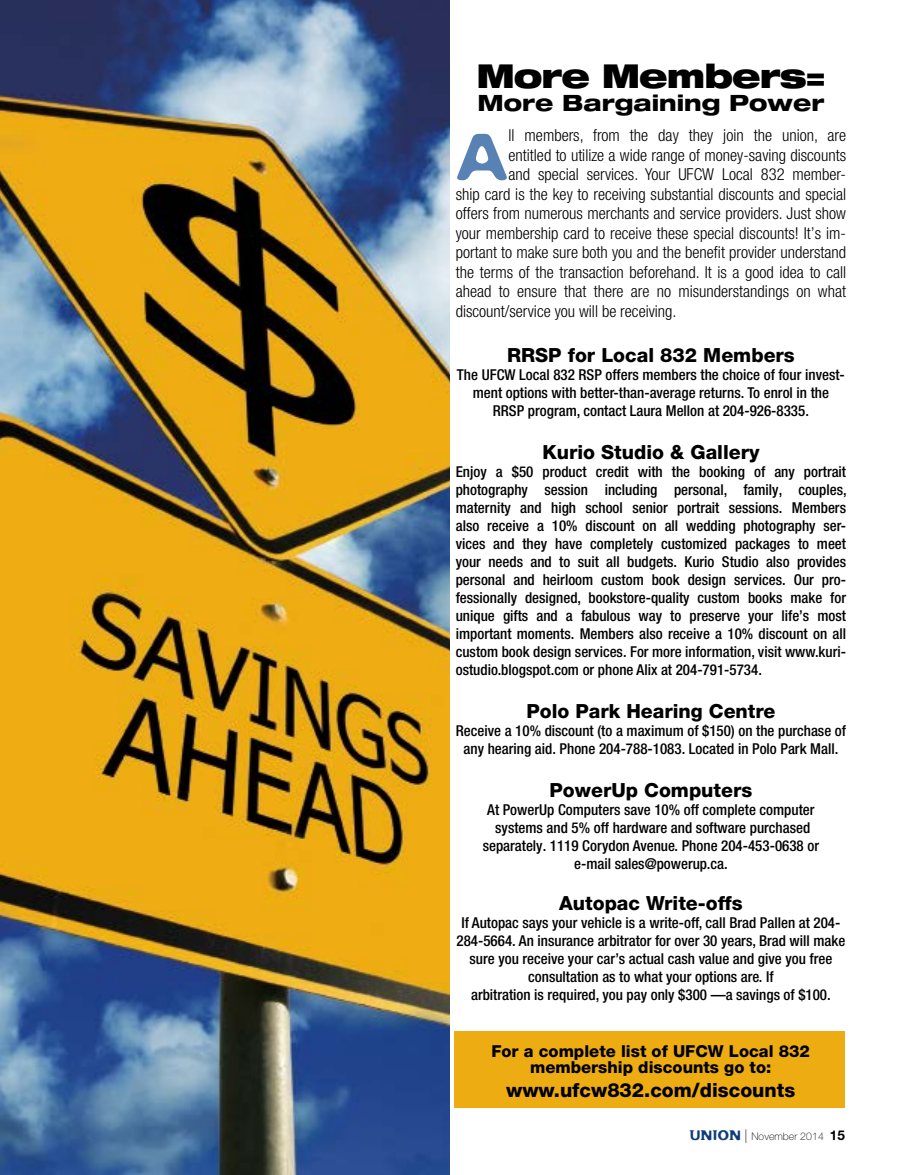
<style>
.page{position:relative;width:905px;height:1175px;background:#fff}
.page>*{position:absolute;margin:0;border:0;box-sizing:border-box;transform-origin:0 0}
.t1{font:64.35px "Flexure";color:#5882b3}
.t2{font:900 expanded 33px "Helvetica Neue LT Pro";letter-spacing:-.03em;color:#000}
.t3{font:800 expanded 22.5px "Helvetica Neue LT Pro";color:#000}
.t4{font:800 19.5px "Helvetica Neue LT Pro";color:#000}
.t5{font:300 condensed 16.5px "Helvetica Neue LT Pro";color:#000}
.t6{font:800 16.5px/16.5px "Helvetica Neue LT Pro";color:#000;text-align:center}
.t7{font:500 condensed 15px/18px "Helvetica Neue LT Pro";color:#000;text-align:center}
.t8{font:100 10.5px "Helvetica Neue LT Pro";letter-spacing:.005em;color:#000}
.s1{font-family:"Flexure";font-weight:400;font-size:13.5px;color:#0e3c7b}
.s2{font-size:13.5px}
.s3{font-weight:700;font-size:13.5px}
</style>
<div class="page">
<img style="left:1px;top:0;width:449px;height:1174px">
<div style="left:454px;top:1031px;width:390px;height:76px;background:#edac12"></div>
<h2 class="t2" style="left:476px;top:54px;width:350px">More Members=</h2>
<h3 class="t3" style="left:477px;top:89px;width:348px">More Bargaining Power</h3>
<h1 class="t1" style="left:455px;top:117px;width:54px">A</h1>
<p class="t5" style="left:508px;top:126px;width:339px">ll members, from the day they join the union, are</p>
<p class="t5" style="left:508px;top:145px;width:339px">entitled to utilize a wide range of money-saving discounts</p>
<p class="t5" style="left:508px;top:165px;width:339px">and special services. Your UFCW Local 832 member-</p>
<p class="t5" style="left:456px;top:184px;width:392px">ship card is the key to receiving substantial discounts and special</p>
<p class="t5" style="left:456px;top:204px;width:392px">offers from numerous merchants and service providers. Just show</p>
<p class="t5" style="left:456px;top:223px;width:392px">your membership card to receive these special discounts! It’s im-</p>
<p class="t5" style="left:456px;top:243px;width:392px">portant to make sure both you and the benefit provider understand</p>
<p class="t5" style="left:456px;top:262px;width:392px">the terms of the transaction beforehand. It is a good idea to call</p>
<p class="t5" style="left:456px;top:282px;width:392px">ahead to ensure that there are no misunderstandings on what</p>
<p class="t5" style="left:456px;top:301px;width:222px">discount/service you will be receiving.</p>
<h3 class="t4" style="left:507px;top:343px;width:289px">RRSP for Local 832 Members</h3>
<p class="t7" style="left:457px;top:365px;width:389px">The UFCW Local 832 RSP offers members the choice of four invest&shy;ment options with better-than-average returns. To enrol in the<br>RRSP program, contact Laura Mellon at 204-926-8335.</p>
<h3 class="t4" style="left:542px;top:440px;width:219px">Kurio Studio &amp; Gallery</h3>
<p class="t7" style="left:455px;top:462px;width:392px;text-align:justify">Enjoy a $50 product credit with the booking of any portrait photography session including personal, family, couples, maternity and high school senior portrait sessions. Members also receive a 10% discount on all wedding photography ser&shy;vices and they have completely customized packages to meet your needs and to suit all budgets. Kurio Studio also provides personal and heirloom custom book design services. Our pro&shy;fessionally designed, bookstore-quality custom books make for unique gifts and a fabulous way to preserve your life’s most important moments. Members also receive a 10% discount on all custom book design services. For more information, visit www.kuri&shy;ostudio.blogspot.com or phone Alix at 204-791-5734.</p>
<h3 class="t4" style="left:526px;top:699px;width:250px">Polo Park Hearing Centre</h3>
<p class="t7" style="left:456px;top:721px;width:391px">Receive a 10% discount (to a maximum of $150) on the purchase of any hearing aid. Phone 204-788-1083. Located in Polo Park Mall.</p>
<h3 class="t4" style="left:549px;top:778px;width:204px">PowerUp Computers</h3>
<p class="t7" style="left:482px;top:800px;width:338px">At PowerUp Computers save 10% off complete computer systems and 5% off hardware and software purchased separately. 1119 Corydon Avenue. Phone 204-453-0638 or e-mail sales@powerup.ca.</p>
<h3 class="t4" style="left:559px;top:891px;width:185px">Autopac Write-offs</h3>
<p class="t7" style="left:456px;top:913px;width:390px">If Autopac says your vehicle is a write-off, call Brad Pallen at 204- 284-5664. An insurance arbitrator for over 30 years, Brad will make sure you receive your car’s actual cash value and give you free consultation as to what your options are. If<br>arbitration is required, you pay only $300 —a savings of $100.</p>
<p class="t6" style="left:491px;top:1042px;width:320px">For a complete list of UFCW Local 832 membership discounts go to:</p>
<h3 class="t4" style="left:506px;top:1078px;width:290px">www.ufcw832.com/discounts</h3>
<p class="t8" style="left:689px;top:1130px;width:157px"><span class="s1">UNION</span> <span class="s2">|</span> November 2014 <span class="s3">15</span></p>
</div>
